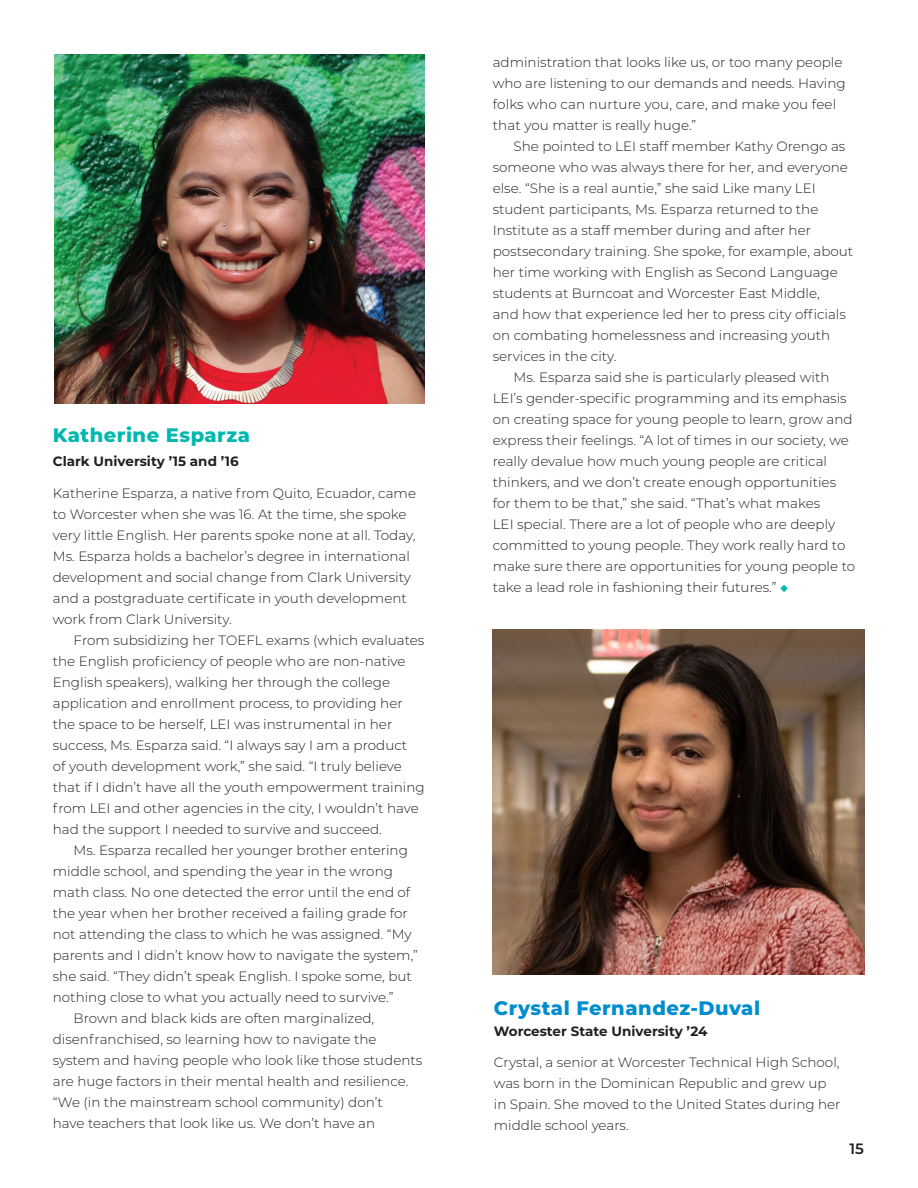
<style>
.page{position:relative;width:918px;height:1188px;background:#fff}
.page>*{position:absolute;margin:0;border:0;box-sizing:border-box;transform-origin:0 0}
.copy{font:800 19.5px "Montserrat";letter-spacing:.025em;color:#008dce}
.copy-2{font:800 19.5px "Montserrat";letter-spacing:.025em;color:#00b8af}
.t1{font:600 15px "Montserrat";color:#231f20}
.copy-3{font:300 13.5px/21px "Montserrat";color:#231f20}
.copy-4{font:700 13.5px "Montserrat";color:#231f20}
.s1{color:#00b8af}
</style>
<div class="page">
<img style="left:54px;top:54px;width:371px;height:350px">
<img style="left:493px;top:629px;width:372px;height:346px">
<p class="copy-2" style="left:53px;top:421px;width:199px">Katherine Esparza</p>
<p class="copy-4" style="left:53px;top:452px;width:188px">Clark University ’15 and ’16</p>
<p class="copy-3" style="left:53px;top:482px;width:365px">Katherine Esparza, a native from Quito, Ecuador, came to Worcester when she was 16. At the time, she spoke very little English. Her parents spoke none at all. Today, Ms. Esparza holds a bachelor’s degree in international development and social change from Clark University and a postgraduate certificate in youth development work from Clark University.</p>
<p class="copy-3" style="left:53px;top:629px;width:373px;text-indent:21px">From subsidizing her TOEFL exams (which evaluates the English proficiency of people who are non-native English speakers), walking her through the college application and enrollment process, to providing her the space to be herself, LEI was instrumental in her success, Ms. Esparza said. “I always say I am a product<br>of youth development work,” she said. “I truly believe that if I didn’t have all the youth empowerment training from LEI and other agencies in the city, I wouldn’t have had the support I needed to survive and succeed.</p>
<p class="copy-3" style="left:53px;top:839px;width:367px;text-indent:21px">Ms. Esparza recalled her younger brother entering middle school, and spending the year in the wrong math class. No one detected the error until the end of the year when her brother received a failing grade for not attending the class to which he was assigned. “My parents and I didn’t know how to navigate the system,” she said. “They didn’t speak English. I spoke some, but nothing close to what you actually need to survive.”</p>
<p class="copy-3" style="left:53px;top:1007px;width:371px;text-indent:21px">Brown and black kids are often marginalized, disenfranchised, so learning how to navigate the system and having people who look like those students are huge factors in their mental health and resilience. “We (in the mainstream school community) don’t<br>have teachers that look like us. We don’t have an</p>
<p class="copy-3" style="left:493px;top:51px;width:355px">administration that looks like us, or too many people who are listening to our demands and needs. Having folks who can nurture you, care, and make you feel that you matter is really huge.”</p>
<p class="copy-3" style="left:493px;top:135px;width:362px;text-indent:21px">She pointed to LEI staff member Kathy Orengo as someone who was always there for her, and everyone else. “She is a real auntie,” she said Like many LEI student participants, Ms. Esparza returned to the Institute as a staff member during and after her postsecondary training. She spoke, for example, about her time working with English as Second Language students at Burncoat and Worcester East Middle,<br>and how that experience led her to press city officials on combating homelessness and increasing youth services in the city.</p>
<p class="copy-3" style="left:493px;top:366px;width:364px;text-indent:21px">Ms. Esparza said she is particularly pleased with LEI’s gender-specific programming and its emphasis on creating space for young people to learn, grow and express their feelings. “A lot of times in our society, we really devalue how much young people are critical thinkers, and we don’t create enough opportunities for them to be that,” she said. “That’s what makes<br>LEI special. There are a lot of people who are deeply committed to young people. They work really hard to make sure there are opportunities for young people to take a lead role in fashioning their futures.” <span class="s1">◆</span></p>
<p class="copy" style="left:494px;top:993px;width:268px">Crystal Fernandez-Duval</p>
<p class="copy-4" style="left:494px;top:1021px;width:215px">Worcester State University ’24</p>
<p class="copy-3" style="left:494px;top:1051px;width:348px">Crystal, a senior at Worcester Technical High School, was born in the Dominican Republic and grew up in Spain. She moved to the United States during her middle school years.</p>
<p class="t1" style="left:849px;top:1138px;width:16px">15</p>
</div>
